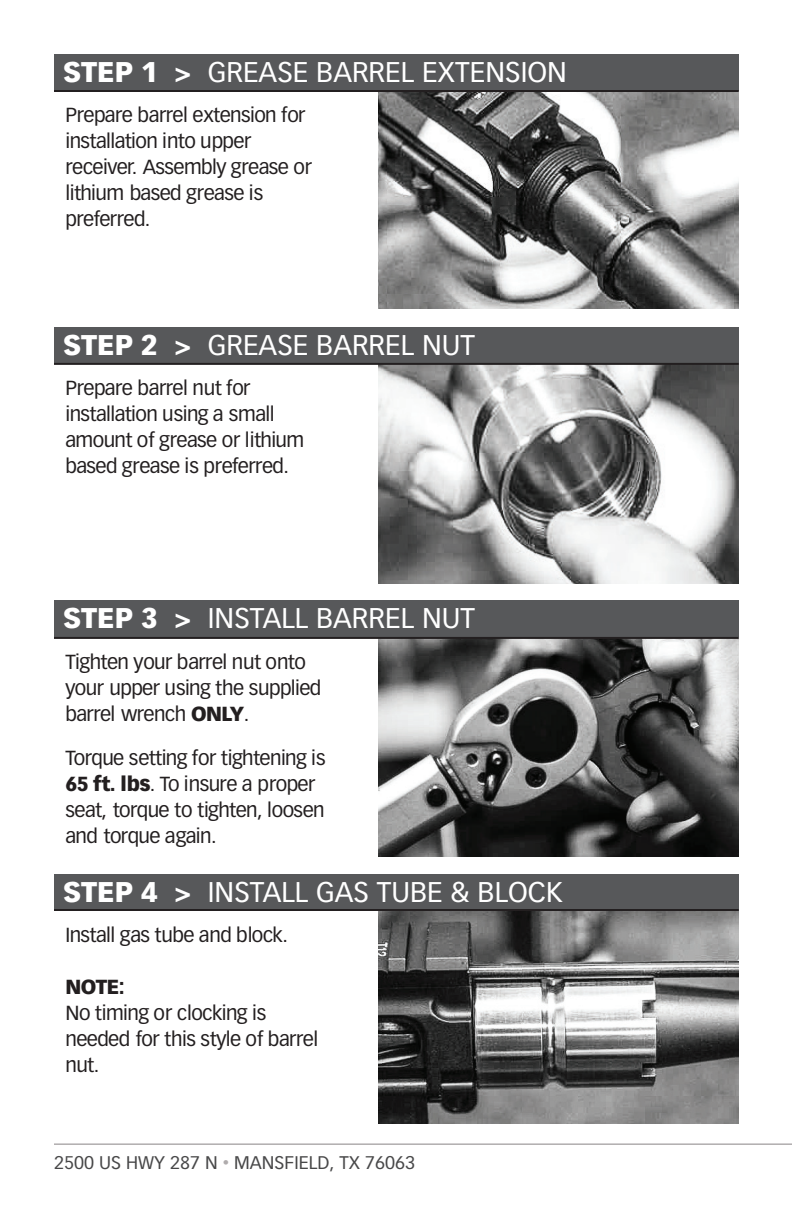
<style>
.page{position:relative;width:792px;height:1224px;background:#fff}
.page>*{position:absolute;margin:0;border:0;box-sizing:border-box;transform-origin:0 0}
.t1{font:28px "Vectora LT Pro";color:#fff}
.t2{font:20px/26px "Vectora LT Pro";letter-spacing:-.03em;color:#231f20}
.t3{font:18px "Vectora LT Pro";color:#484849}
.s1{font-weight:900}
.s2{font-family:"DIN Pro";font-weight:300;font-size:14px;color:#b0acad}
</style>
<div class="page">
<img style="left:378px;top:92px;width:361px;height:216px">
<img style="left:378px;top:365px;width:361px;height:218px">
<img style="left:379px;top:639px;width:360px;height:217px">
<img style="left:378px;top:911px;width:361px;height:213px">
<div style="left:54px;top:54px;width:685px;height:37px;background:#57585a"></div>
<div style="left:54px;top:327px;width:685px;height:37px;background:#57585a"></div>
<div style="left:54px;top:600px;width:685px;height:37px;background:#57585a"></div>
<div style="left:54px;top:874px;width:685px;height:37px;background:#57585a"></div>
<hr style="left:54px;top:1144px;width:738px;height:1px;background:#888385">
<hr style="left:54px;top:637px;width:685px;height:2px;background:#231f20">
<hr style="left:54px;top:909px;width:685px;height:2px;background:#231f20">
<hr style="left:54px;top:363px;width:685px;height:2px;background:#231f20">
<hr style="left:54px;top:90px;width:685px;height:2px;background:#231f20">
<p class="t1" style="left:63px;top:55px;width:505px"><span class="s1">STEP 1 &gt;</span> GREASE BARREL EXTENSION</p>
<p class="t2" style="left:66px;top:102px;width:248px">Prepare barrel extension for installation into upper receiver. Assembly grease or lithium based grease is preferred.</p>
<p class="t1" style="left:63px;top:328px;width:414px"><span class="s1">STEP 2 &gt;</span> GREASE BARREL NUT</p>
<p class="t2" style="left:66px;top:375px;width:240px">Prepare barrel nut for installation using a small amount of grease or lithium based grease is preferred.</p>
<p class="t1" style="left:63px;top:602px;width:414px"><span class="s1">STEP 3 &gt;</span> INSTALL BARREL NUT</p>
<p class="t2" style="left:66px;top:648px;width:257px">Tighten your barrel nut onto your upper using the supplied barrel wrench <span class="s1">ONLY</span>.</p>
<p class="t2" style="left:66px;top:744px;width:262px">Torque setting for tightening is<br><span class="s1">65 ft. lbs</span>. To insure a proper seat, torque to tighten, loosen and torque again.</p>
<p class="t1" style="left:63px;top:875px;width:501px"><span class="s1">STEP 4 &gt;</span> INSTALL GAS TUBE &amp; BLOCK</p>
<p class="t2" style="left:66px;top:922px;width:224px">Install gas tube and block.</p>
<p class="t2" style="left:66px;top:974px;width:254px"><span class="s1">NOTE:<br></span>No timing or clocking is needed for this style of barrel nut.</p>
<p class="t3" style="left:54px;top:1152px;width:363px">2500 US HWY 287 N <span class="s2">•</span> MANSFIELD, TX 76063</p>
</div>
